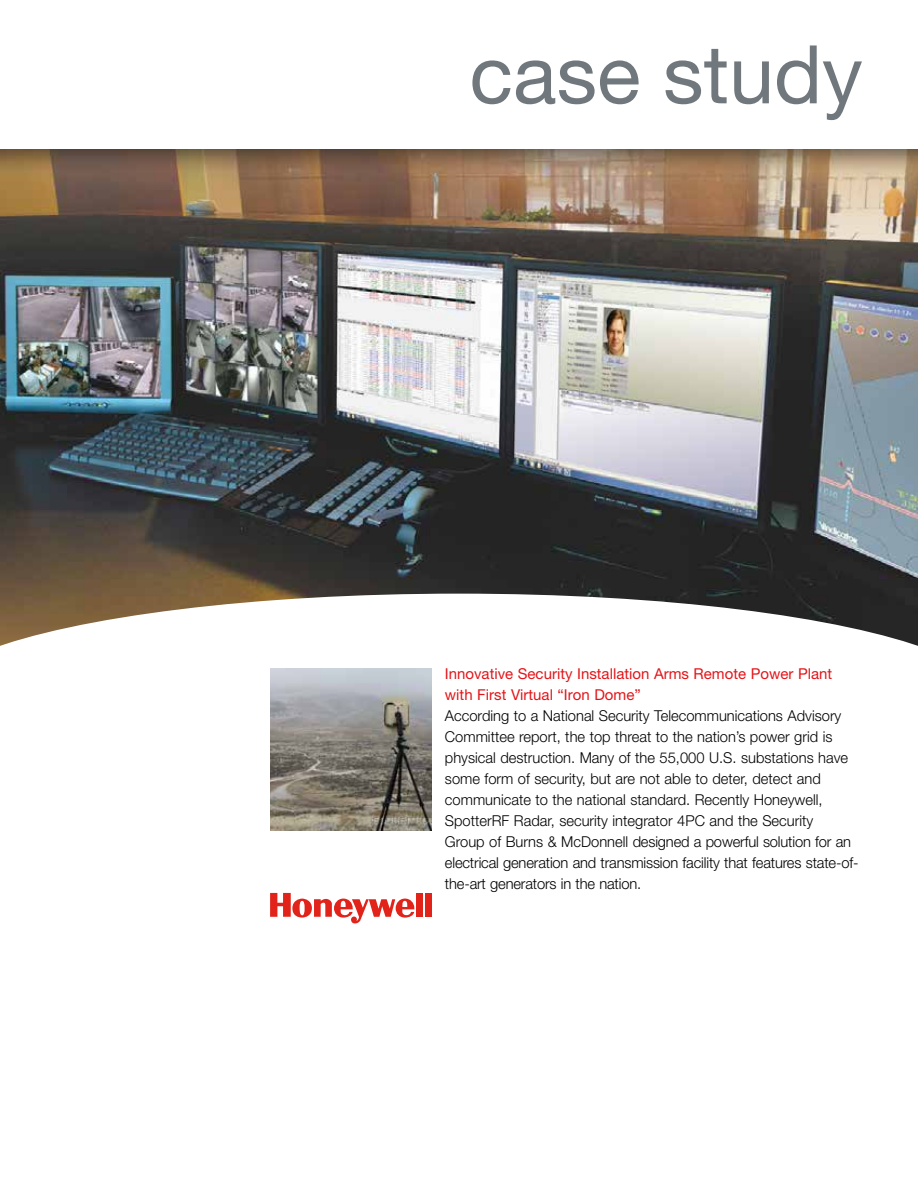
<style>
.page{position:relative;width:918px;height:1188px;background:#fff}
.page>*{position:absolute;margin:0;border:0;box-sizing:border-box;transform-origin:0 0}
.t1{font:81px "Helvetica Neue LT Std";color:#70787d}
.t2{font:300 15px/21px "Helvetica Neue LT Std";color:#000}
.t3{font:15px/21px "Helvetica Neue LT Std";color:#e31519}
</style>
<div class="page">
<img style="left:0;top:149px;width:918px;height:445px">
<svg style="left:0;top:594px;width:918px;height:330px"></svg>
<div style="left:416px;top:893px;width:7px;height:24px;background:#e2231a"></div>
<div style="left:425px;top:893px;width:7px;height:24px;background:#e2231a"></div>
<svg style="left:270px;top:893px;width:144px;height:30px"></svg>
<img style="left:270px;top:669px;width:162px;height:162px">
<h1 class="t1" style="left:470px;top:26px;width:395px">case study</h1>
<p class="t3" style="left:445px;top:663px;width:389px">Innovative Security Installation Arms Remote Power Plant with First Virtual “Iron Dome”</p>
<p class="t2" style="left:445px;top:705px;width:415px">According to a National Security Telecommunications Advisory Committee report, the top threat to the nation’s power grid is physical destruction. Many of the 55,000 U.S. substations have some form of security, but are not able to deter, detect and communicate to the national standard. Recently Honeywell, SpotterRF Radar, security integrator 4PC and the Security<br>Group of Burns &amp; McDonnell designed a powerful solution for an electrical generation and transmission facility that features state-of&shy;the-art generators in the nation.</p>
</div>
